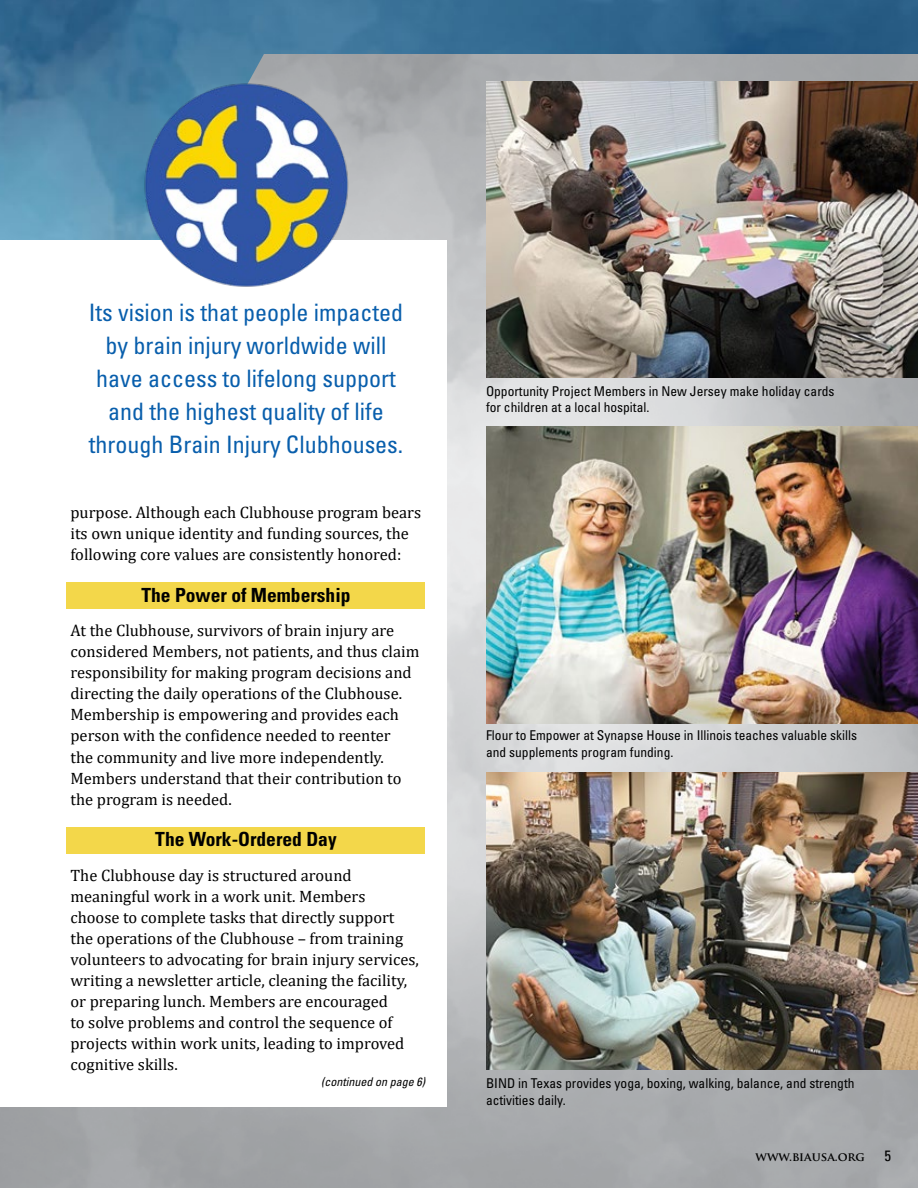
<style>
.page{position:relative;width:918px;height:1188px;background:#fff}
.page>*{position:absolute;margin:0;border:0;box-sizing:border-box;transform-origin:0 0}
.t1{font:condensed 24px/33px "Univers LT Std";color:#085eac;text-align:center}
.t2{font:700 condensed 19.5px "Univers LT Std";color:#000}
.t3{font:16.5px/21px "Cambria";color:#000}
.t4{font:condensed 15px "Univers LT Std";color:#000}
.t5{font:condensed 13.5px/16.5px "Univers LT Std";color:#000}
.t6{font:italic condensed 12px "Univers LT Std";color:#000}
.t7{font:700 12px "Trajan Pro";color:#000}
</style>
<div class="page">
<img style="left:0;top:0;width:918px;height:54px">
<img style="left:0;top:54px;width:918px;height:1134px">
<div style="left:0;top:241px;width:447px;height:866px;background:#fff"></div>
<img style="left:124px;top:80px;width:243px;height:207px">
<img style="left:486px;top:81px;width:432px;height:297px">
<img style="left:486px;top:426px;width:432px;height:297px">
<img style="left:486px;top:772px;width:432px;height:297px">
<div style="left:67px;top:827px;width:358px;height:27px;background:#f3d74a"></div>
<div style="left:67px;top:582px;width:358px;height:27px;background:#f3d74a"></div>
<h1 class="t1" style="left:89px;top:295px;width:316px">Its vision is that people impacted by brain injury worldwide will have access to lifelong support and the highest quality of life through Brain Injury Clubhouses.</h1>
<p class="t3" style="left:70px;top:502px;width:352px">purpose. Although each Clubhouse program bears its own unique identity and funding sources, the following core values are consistently honored:</p>
<p class="t2" style="left:141px;top:583px;width:211px">The Power of Membership</p>
<p class="t3" style="left:70px;top:620px;width:350px">At the Clubhouse, survivors of brain injury are considered Members, not patients, and thus claim responsibility for making program decisions and directing the daily operations of the Clubhouse.<br>Membership is empowering and provides each person with the confidence needed to reenter<br>the community and live more independently.<br>Members understand that their contribution to the program is needed.</p>
<p class="t2" style="left:155px;top:828px;width:183px">The Work-Ordered Day</p>
<p class="t3" style="left:70px;top:865px;width:350px">The Clubhouse day is structured around meaningful work in a work unit. Members<br>choose to complete tasks that directly support the operations of the Clubhouse – from training volunteers to advocating for brain injury services, writing a newsletter article, cleaning the facility, or preparing lunch. Members are encouraged<br>to solve problems and control the sequence of projects within work units, leading to improved cognitive skills.</p>
<p class="t6" style="left:321px;top:1074px;width:105px">(continued on page 6)</p>
<p class="t5" style="left:486px;top:382px;width:350px">Opportunity Project Members in New Jersey make holiday cards for children at a local hospital.</p>
<p class="t5" style="left:486px;top:727px;width:373px">Flour to Empower at Synapse House in Illinois teaches valuable skills and supplements program funding.</p>
<p class="t5" style="left:486px;top:1075px;width:370px">BIND in Texas provides yoga, boxing, walking, balance, and strength activities daily.</p>
<p class="t7" style="left:756px;top:1149px;width:111px">WWW.BIAUSA.ORG</p>
<p class="t4" style="left:884px;top:1146px;width:8px">5</p>
</div>
